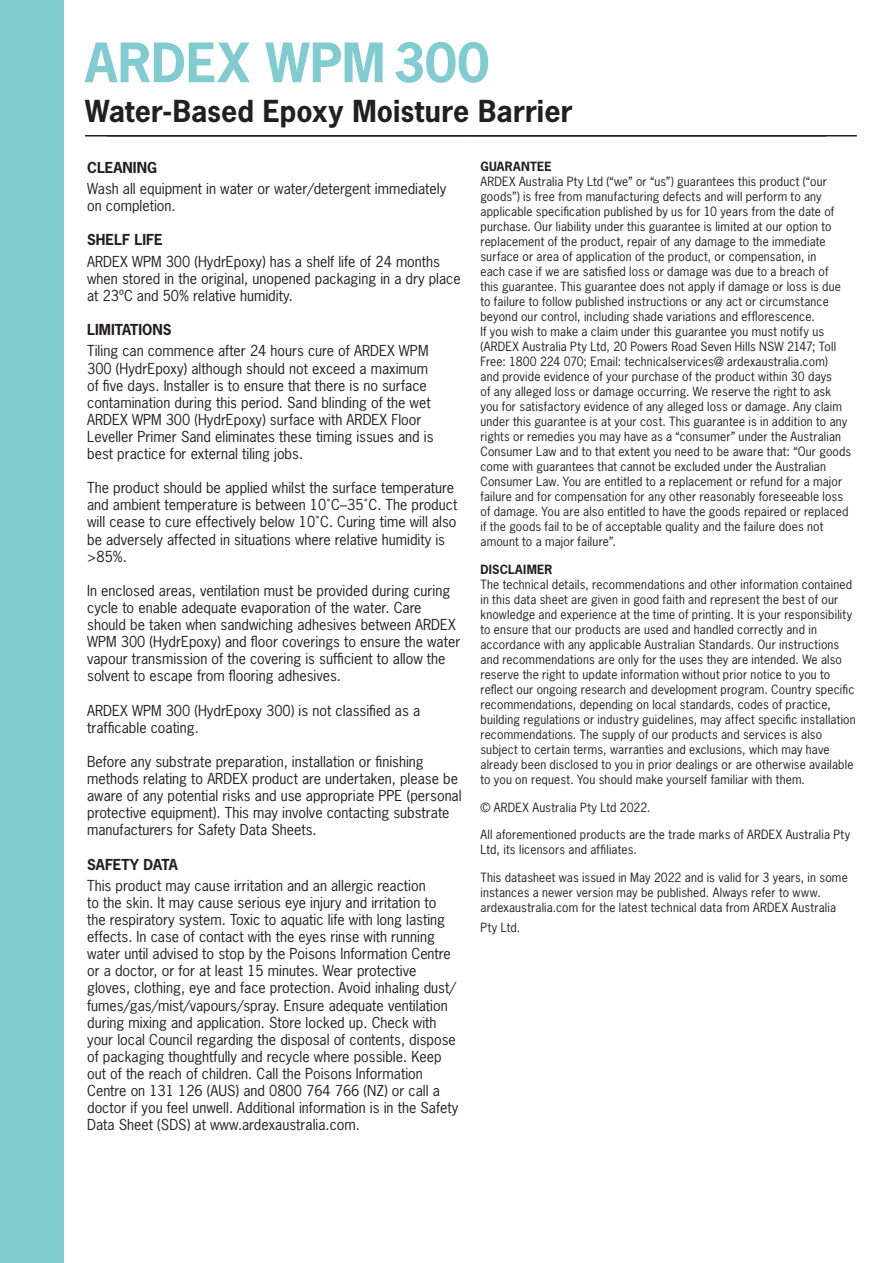
<style>
.page{position:relative;width:893px;height:1263px;background:#fff}
.page>*{position:absolute;margin:0;border:0;box-sizing:border-box;transform-origin:0 0}
.t1{font:700 51px "News Gothic Std";letter-spacing:.005em;color:#80ccd1}
.t2{font:700 28.5px "News Gothic Std";color:#231f20}
.t3{font:14.25px/17.1px "News Gothic Std";color:#231f20}
.t4{font:700 14.25px "News Gothic Std";color:#231f20}
.t5{font:12px/15px "News Gothic Std";letter-spacing:.015em;color:#231f20}
.s1{font-weight:700}
</style>
<div class="page">
<div style="left:0;top:0;width:64px;height:1263px;background:#80ccd1"></div>
<hr style="left:85px;top:135px;width:386px;height:2px;background:#231f20">
<hr style="left:471px;top:135px;width:386px;height:2px;background:#231f20">
<p class="t1" style="left:85px;top:29px;width:406px">ARDEX WPM 300</p>
<p class="t2" style="left:85px;top:92px;width:489px">Water-Based Epoxy Moisture Barrier</p>
<p class="t4" style="left:87px;top:158px;width:71px">CLEANING</p>
<p class="t3" style="left:87px;top:180px;width:361px">Wash all equipment in water or water/detergent immediately on completion.</p>
<p class="t4" style="left:87px;top:230px;width:77px">SHELF LIFE</p>
<p class="t3" style="left:87px;top:253px;width:375px">ARDEX WPM 300 (HydrEpoxy) has a shelf life of 24 months when stored in the original, unopened packaging in a dry place at 23ºC and 50% relative humidity.</p>
<p class="t4" style="left:87px;top:320px;width:86px">LIMITATIONS</p>
<p class="t3" style="left:87px;top:342px;width:348px">Tiling can commence after 24 hours cure of ARDEX WPM 300 (HydrEpoxy) although should not exceed a maximum of five days. Installer is to ensure that there is no surface contamination during this period. Sand blinding of the wet ARDEX WPM 300 (HydrEpoxy) surface with ARDEX Floor Leveller Primer Sand eliminates these timing issues and is best practice for external tiling jobs.</p>
<p class="t3" style="left:87px;top:479px;width:372px">The product should be applied whilst the surface temperature and ambient temperature is between 10˚C–35˚C. The product will cease to cure effectively below 10˚C. Curing time will also be adversely affected in situations where relative humidity is &gt;85%.</p>
<p class="t3" style="left:87px;top:582px;width:375px">In enclosed areas, ventilation must be provided during curing cycle to enable adequate evaporation of the water. Care should be taken when sandwiching adhesives between ARDEX WPM 300 (HydrEpoxy) and floor coverings to ensure the water vapour transmission of the covering is sufficient to allow the solvent to escape from flooring adhesives.</p>
<p class="t3" style="left:87px;top:701px;width:334px">ARDEX WPM 300 (HydrEpoxy 300) is not classified as a trafficable coating.</p>
<p class="t3" style="left:87px;top:753px;width:376px">Before any substrate preparation, installation or finishing methods relating to ARDEX product are undertaken, please be aware of any potential risks and use appropriate PPE (personal protective equipment). This may involve contacting substrate manufacturers for Safety Data Sheets.</p>
<p class="t4" style="left:87px;top:855px;width:92px">SAFETY DATA</p>
<p class="t3" style="left:87px;top:877px;width:373px">This product may cause irritation and an allergic reaction<br>to the skin. It may cause serious eye injury and irritation to the respiratory system. Toxic to aquatic life with long lasting effects. In case of contact with the eyes rinse with running water until advised to stop by the Poisons Information Centre or a doctor, or for at least 15 minutes. Wear protective gloves, clothing, eye and face protection. Avoid inhaling dust/ fumes/gas/mist/vapours/spray. Ensure adequate ventilation during mixing and application. Store locked up. Check with your local Council regarding the disposal of contents, dispose of packaging thoughtfully and recycle where possible. Keep out of the reach of children. Call the Poisons Information Centre on 131 126 (AUS) and 0800 764 766 (NZ) or call a doctor if you feel unwell. Additional information is in the Safety Data Sheet (SDS) at www.ardexaustralia.com.</p>
<p class="t5" style="left:480px;top:159px;width:372px"><span class="s1">GUARANTEE<br></span>ARDEX Australia Pty Ltd (“we” or “us”) guarantees this product (“our goods”) is free from manufacturing defects and will perform to any applicable specification published by us for 10 years from the date of purchase. Our liability under this guarantee is limited at our option to replacement of the product, repair of any damage to the immediate surface or area of application of the product, or compensation, in<br>each case if we are satisfied loss or damage was due to a breach of<br>this guarantee. This guarantee does not apply if damage or loss is due to failure to follow published instructions or any act or circumstance beyond our control, including shade variations and efflorescence.<br>If you wish to make a claim under this guarantee you must notify us (ARDEX Australia Pty Ltd, 20 Powers Road Seven Hills NSW 2147; Toll Free: 1800 224 070; Email: technicalservices@ ardexaustralia.com)<br>and provide evidence of your purchase of the product within 30 days<br>of any alleged loss or damage occurring. We reserve the right to ask you for satisfactory evidence of any alleged loss or damage. Any claim under this guarantee is at your cost. This guarantee is in addition to any rights or remedies you may have as a “consumer” under the Australian Consumer Law and to that extent you need to be aware that: “Our goods come with guarantees that cannot be excluded under the Australian Consumer Law. You are entitled to a replacement or refund for a major failure and for compensation for any other reasonably foreseeable loss of damage. You are also entitled to have the goods repaired or replaced if the goods fail to be of acceptable quality and the failure does not amount to a major failure”.</p>
<p class="t5" style="left:480px;top:562px;width:377px"><span class="s1">DISCLAIMER<br></span>The technical details, recommendations and other information contained in this data sheet are given in good faith and represent the best of our knowledge and experience at the time of printing. It is your responsibility to ensure that our products are used and handled correctly and in accordance with any applicable Australian Standards. Our instructions and recommendations are only for the uses they are intended. We also reserve the right to update information without prior notice to you to reflect our ongoing research and development program. Country specific recommendations, depending on local standards, codes of practice, building regulations or industry guidelines, may affect specific installation recommendations. The supply of our products and services is also subject to certain terms, warranties and exclusions, which may have already been disclosed to you in prior dealings or are otherwise available to you on request. You should make yourself familiar with them.</p>
<p class="t5" style="left:480px;top:799px;width:172px">© ARDEX Australia Pty Ltd 2022.</p>
<p class="t5" style="left:480px;top:827px;width:371px">All aforementioned products are the trade marks of ARDEX Australia Pty<br>Ltd, its licensors and affiliates.</p>
<p class="t5" style="left:480px;top:870px;width:369px">This datasheet was issued in May 2022 and is valid for 3 years, in some instances a newer version may be published. Always refer to www. ardexaustralia.com for the latest technical data from ARDEX Australia</p>
<p class="t5" style="left:480px;top:919px;width:41px">Pty Ltd.</p>
</div>
